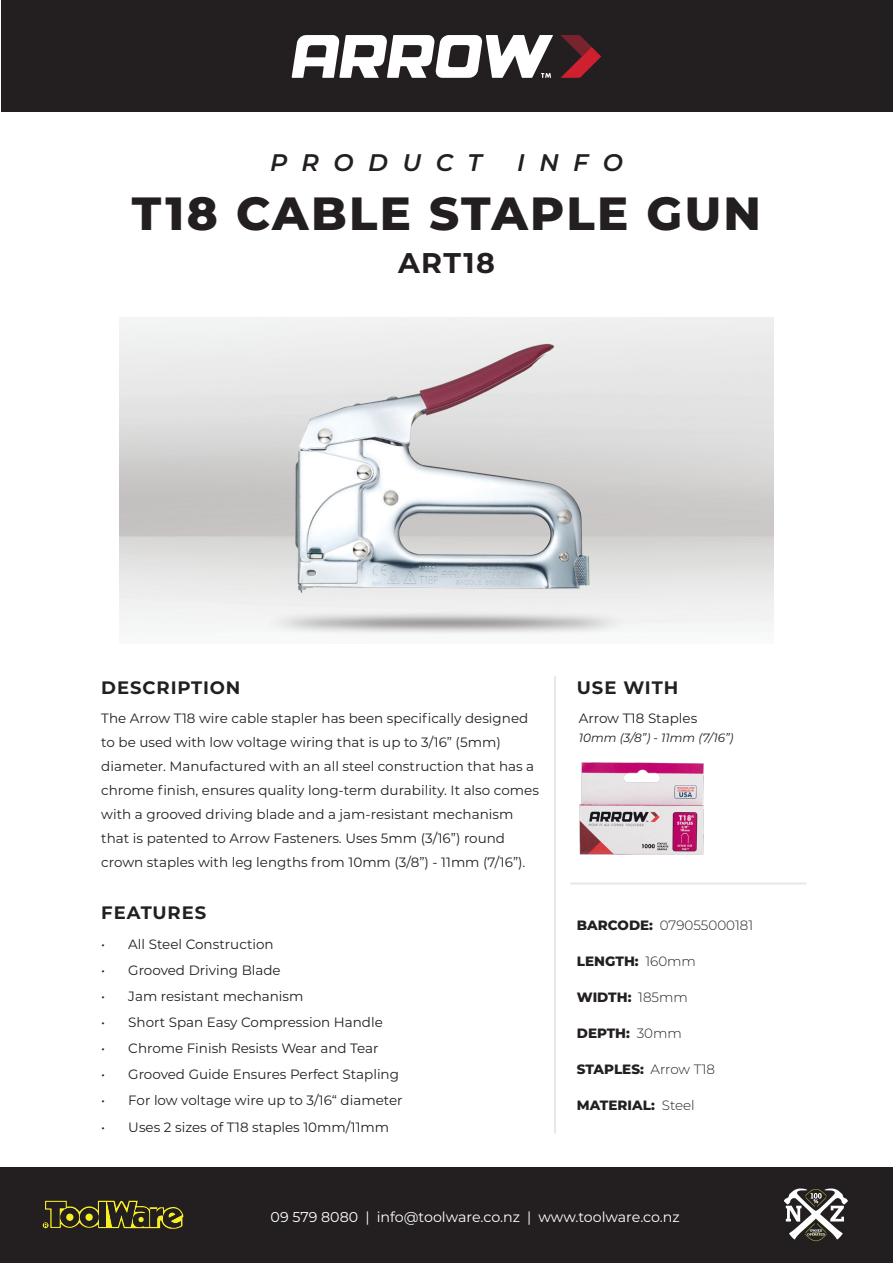
<style>
.page{position:relative;width:893px;height:1263px;background:#fff}
.page>*{position:absolute;margin:0;border:0;box-sizing:border-box;transform-origin:0 0}
.t1{font:800 46.5px "Montserrat";letter-spacing:.05em;color:#231f20}
.t2{font:700 28.5px "Montserrat";letter-spacing:.05em;color:#231f20}
.t3{font:italic 600 24px "Montserrat";letter-spacing:.6em;color:#231f20}
.t4{font:700 18px "Montserrat";letter-spacing:.05em;color:#231f20}
.t5{font:14.25px "Montserrat";color:#fff}
.Body_Text{font:13.5px/24px "Montserrat";color:#231f20}
.Specifications{font:800 13.5px "Montserrat";color:#231f20}
.Specifications-2{font:300 13.5px "Montserrat";color:#231f20}
.Bullet_Point{font:13.5px "Montserrat";color:#231f20}
.Body_Text-2{font:italic 12px "Montserrat";color:#231f20}
.s1{font-weight:800}
.s2{font-weight:300}
</style>
<div class="page">
<div style="left:1px;top:1px;width:891px;height:111px;background:#231f20"></div>
<svg style="left:560px;top:35px;width:41px;height:43px"></svg>
<svg style="left:292px;top:35px;width:261px;height:43px"></svg>
<div style="left:0;top:1167px;width:893px;height:96px;background:#231f20"></div>
<svg style="left:43px;top:1200px;width:141px;height:29px"></svg>
<svg style="left:784px;top:1188px;width:64px;height:53px"></svg>
<hr style="left:554px;top:676px;width:2px;height:458px;background:#e6e7e9">
<hr style="left:570px;top:882px;width:236px;height:2px;background:#e6e7e9">
<img style="left:268px;top:333px;width:349px;height:275px">
<img style="left:579px;top:762px;width:125px;height:93px">
<p class="t3" style="left:270px;top:145px;width:213px">PRODUCT</p>
<p class="t3" style="left:517px;top:145px;width:107px">INFO</p>
<p class="t1" style="left:132px;top:180px;width:631px">T18 CABLE STAPLE GUN</p>
<p class="t2" style="left:398px;top:243px;width:98px">ART18</p>
<p class="t4" style="left:101px;top:674px;width:141px">DESCRIPTION</p>
<p class="t4" style="left:577px;top:674px;width:103px">USE WITH</p>
<p class="Body_Text" style="left:101px;top:706px;width:439px">The Arrow T18 wire cable stapler has been specifically designed to be used with low voltage wiring that is up to 3/16” (5mm) diameter. Manufactured with an all steel construction that has a chrome finish, ensures quality long-term durability. It also comes with a grooved driving blade and a jam-resistant mechanism that is patented to Arrow Fasteners. Uses 5mm (3/16”) round crown staples with leg lengths from 10mm (3/8”) - 11mm (7/16”).</p>
<p class="Bullet_Point" style="left:579px;top:709px;width:120px">Arrow T18 Staples</p>
<p class="Body_Text-2" style="left:579px;top:730px;width:156px">10mm (3/8”) - 11mm (7/16”)</p>
<p class="t4" style="left:101px;top:900px;width:106px">FEATURES</p>
<p class="Body_Text" style="left:101px;top:932px;width:174px">• All Steel Construction</p>
<p class="Body_Text" style="left:101px;top:958px;width:181px">• Grooved Driving Blade</p>
<p class="Body_Text" style="left:101px;top:984px;width:204px">• Jam resistant mechanism</p>
<p class="Body_Text" style="left:101px;top:1010px;width:283px">• Short Span Easy Compression Handle</p>
<p class="Body_Text" style="left:101px;top:1036px;width:279px">• Chrome Finish Resists Wear and Tear</p>
<p class="Body_Text" style="left:101px;top:1062px;width:299px">• Grooved Guide Ensures Perfect Stapling</p>
<p class="Body_Text" style="left:101px;top:1088px;width:303px">• For low voltage wire up to 3/16“ diameter</p>
<p class="Body_Text" style="left:101px;top:1114px;width:289px">• Uses 2 sizes of T18 staples 10mm/11mm</p>
<p class="Specifications-2" style="left:577px;top:916px;width:178px"><span class="s1">BARCODE:</span> 079055000181</p>
<p class="Specifications" style="left:577px;top:951px;width:121px">LENGTH: <span class="s2">160mm</span></p>
<p class="Specifications" style="left:577px;top:987px;width:112px">WIDTH: <span class="s2">185mm</span></p>
<p class="Specifications" style="left:577px;top:1023px;width:106px">DEPTH: <span class="s2">30mm</span></p>
<p class="Specifications" style="left:577px;top:1059px;width:140px">STAPLES: <span class="s2">Arrow T18</span></p>
<p class="Specifications" style="left:577px;top:1095px;width:119px">MATERIAL: <span class="s2">Steel</span></p>
<p class="t5" style="left:271px;top:1207px;width:411px">09 579 8080 | info@toolware.co.nz | www.toolware.co.nz</p>
</div>
